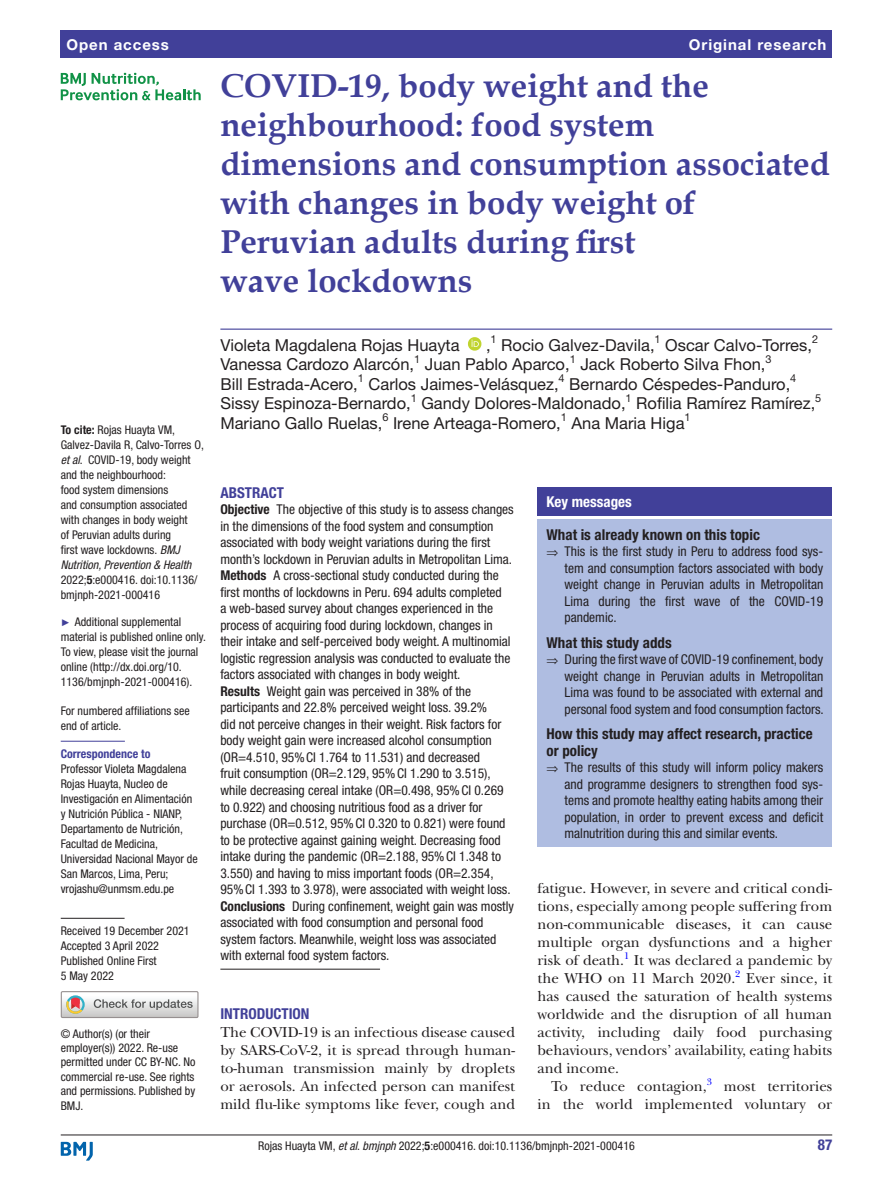
<style>
.page{position:relative;width:893px;height:1191px;background:#fff}
.page>*{position:absolute;margin:0;border:0;box-sizing:border-box;transform-origin:0 0}
.t1{font:700 33px/39px "Book Antiqua";color:#414099}
.t2{font:16.5px "Helvetica Neue LT Std";color:#231f20}
.t3{font:15px/18px "New Baskerville";color:#231f20;text-align:justify}
.t4{font:700 condensed 15px/16.5px "Helvetica Neue LT Std";color:#231f20}
.t5{font:700 15px "Helvetica Neue LT Std";letter-spacing:.065em;color:#fff}
.t6{font:700 condensed 15px "Helvetica Neue LT Std";color:#414099}
.t7{font:700 condensed 15px "Helvetica Neue LT Std";color:#fff}
.t8{font:condensed 13.5px/16.5px "Helvetica Neue LT Std";color:#231f20;text-align:justify}
.t9{font:condensed 12px/15px "Helvetica Neue LT Std";color:#231f20}
.t10{font:700 condensed 12px "Helvetica Neue LT Std";color:#414099}
.t11{font:10.95px "Helvetica Neue LT Std";color:#231f20}
.t12{font:9.9px "New Baskerville";color:#00f}
.s1{font-weight:700}
.s2{font-style:italic}
.s3{font-family:"Arial";font-stretch:normal;font-size:9.75px;color:#414099}
</style>
<div class="page">
<hr style="left:61px;top:1134px;width:771px;height:1px;background:#231f20">
<svg style="left:61px;top:1141px;width:32px;height:19px"></svg>
<div style="left:61px;top:31px;width:771px;height:27px;background:#414099"></div>
<hr style="left:220px;top:328px;width:612px;height:2px;background:#414099">
<svg style="left:468px;top:337px;width:13px;height:14px"></svg>
<hr style="left:61px;top:741px;width:64px;height:1px;background:#414099">
<hr style="left:61px;top:918px;width:64px;height:1px;background:#231f20">
<div style="left:61px;top:991px;width:138px;height:27px;border:1px solid #969090"></div>
<svg style="left:61px;top:991px;width:137px;height:26px"></svg>
<svg style="left:61px;top:73px;width:140px;height:27px"></svg>
<hr style="left:220px;top:968px;width:160px;height:1px;background:#231f20">
<div style="left:538px;top:487px;width:294px;height:29px;background:#414099"></div>
<div style="left:538px;top:520px;width:294px;height:327px;background:#afbde1"></div>
<p class="t5" style="left:66px;top:35px;width:104px">Open access</p>
<p class="t5" style="left:689px;top:35px;width:139px">Original research</p>
<h1 class="t1" style="left:220px;top:66px;width:611px">COVID-19, body weight and the neighbourhood: food system dimensions and consumption associated with changes in body weight of<br>Peruvian adults during first<br>wave lockdowns</h1>
<p class="t9" style="left:61px;top:422px;width:145px"><span class="s1">To cite:</span> Rojas Huayta VM,<br>Galvez-Davila R, Calvo-Torres O, <span class="s2">et al</span>. COVID-19, body weight and the neighbourhood:<br>food system dimensions<br>and consumption associated with changes in body weight<br>of Peruvian adults during<br>first wave lockdowns. <span class="s2">BMJ<br>Nutrition, Prevention &amp; Health<br></span>2022;<span class="s1">5</span>:e000416. doi:10.1136/ bmjnph-2021-000416</p>
<p class="t9" style="left:61px;top:614px;width:147px"><span class="s3">►</span> Additional supplemental material is published online only.<br>To view, please visit the journal online (http://dx.doi.org/10.<br>1136/bmjnph-2021-000416).</p>
<p class="t9" style="left:61px;top:703px;width:130px">For numbered affiliations see end of article.</p>
<p class="t10" style="left:61px;top:746px;width:91px">Correspondence to</p>
<p class="t9" style="left:61px;top:761px;width:139px">Professor Violeta Magdalena<br>Rojas Huayta, Nucleo de<br>Investigación en Alimentación y Nutrición Pública - NIANP,<br>Departamento de Nutrición,<br>Facultad de Medicina,<br>Universidad Nacional Mayor de<br>San Marcos, Lima, Peru; vrojashu@unmsm.edu.pe</p>
<p class="t9" style="left:61px;top:923px;width:130px">Received 19 December 2021<br>Accepted 3 April 2022<br>Published Online First<br>5 May 2022</p>
<p class="t9" style="left:61px;top:1026px;width:136px;line-height:14.4px">© Author(s) (or their employer(s)) 2022. Re-use permitted under CC BY-NC. No commercial re-use. See rights and permissions. Published by<br>BMJ.</p>
<p class="t11" style="left:491px;top:333px;width:8px">1</p>
<p class="t2" style="left:501px;top:335px;width:155px">Rocio Galvez-Davila,</p>
<p class="t11" style="left:655px;top:333px;width:8px">1</p>
<p class="t2" style="left:665px;top:335px;width:148px">Oscar Calvo-Torres,</p>
<p class="t11" style="left:812px;top:333px;width:8px">2</p>
<p class="t2" style="left:220px;top:335px;width:241px">Violeta Magdalena Rojas Huayta</p>
<p class="t2" style="left:486px;top:335px;width:6px">,</p>
<p class="t2" style="left:220px;top:354px;width:195px">Vanessa Cardozo Alarcón,</p>
<p class="t11" style="left:414px;top:352px;width:8px">1</p>
<p class="t2" style="left:425px;top:354px;width:146px">Juan Pablo Aparco,</p>
<p class="t11" style="left:570px;top:352px;width:8px">1</p>
<p class="t2" style="left:580px;top:354px;width:187px">Jack Roberto Silva Fhon,</p>
<p class="t11" style="left:766px;top:352px;width:8px">3</p>
<p class="t2" style="left:220px;top:374px;width:139px">Bill Estrada-Acero,</p>
<p class="t11" style="left:358px;top:372px;width:8px">1</p>
<p class="t2" style="left:369px;top:374px;width:192px">Carlos Jaimes-Velásquez,</p>
<p class="t11" style="left:559px;top:372px;width:8px">4</p>
<p class="t2" style="left:569px;top:374px;width:222px">Bernardo Céspedes-Panduro,</p>
<p class="t11" style="left:790px;top:372px;width:8px">4</p>
<p class="t2" style="left:220px;top:393px;width:192px">Sissy Espinoza-Bernardo,</p>
<p class="t11" style="left:411px;top:391px;width:8px">1</p>
<p class="t2" style="left:421px;top:393px;width:206px">Gandy Dolores-Maldonado,</p>
<p class="t11" style="left:626px;top:391px;width:8px">1</p>
<p class="t2" style="left:636px;top:393px;width:181px">Rofilia Ramírez Ramírez,</p>
<p class="t11" style="left:815px;top:391px;width:8px">5</p>
<p class="t2" style="left:220px;top:413px;width:163px">Mariano Gallo Ruelas,</p>
<p class="t11" style="left:382px;top:411px;width:8px">6</p>
<p class="t2" style="left:393px;top:413px;width:169px">Irene Arteaga-Romero,</p>
<p class="t11" style="left:561px;top:411px;width:8px">1</p>
<p class="t2" style="left:571px;top:413px;width:115px">Ana Maria Higa</p>
<p class="t11" style="left:684px;top:411px;width:8px">1</p>
<p class="t6" style="left:220px;top:483px;width:65px">ABSTRACT</p>
<p class="t8" style="left:220px;top:501px;width:295px;text-align:left"><span class="s1">Objective</span> The objective of this study is to assess changes in the dimensions of the food system and consumption associated with body weight variations during the first month’s lockdown in Peruvian adults in Metropolitan Lima.<br><span class="s1">Methods</span> A cross-sectional study conducted during the first months of lockdowns in Peru. 694 adults completed<br>a web-based survey about changes experienced in the process of acquiring food during lockdown, changes in their intake and self-perceived body weight. A multinomial logistic regression analysis was conducted to evaluate the factors associated with changes in body weight.<br><span class="s1">Results</span> Weight gain was perceived in 38% of the participants and 22.8% perceived weight loss. 39.2%<br>did not perceive changes in their weight. Risk factors for body weight gain were increased alcohol consumption (OR=4.510, 95%CI 1.764 to 11.531) and decreased<br>fruit consumption (OR=2.129, 95%CI 1.290 to 3.515), while decreasing cereal intake (OR=0.498, 95%CI 0.269 to 0.922) and choosing nutritious food as a driver for purchase (OR=0.512, 95%CI 0.320 to 0.821) were found to be protective against gaining weight. Decreasing food intake during the pandemic (OR=2.188, 95%CI 1.348 to 3.550) and having to miss important foods (OR=2.354, 95%CI 1.393 to 3.978), were associated with weight loss.<br><span class="s1">Conclusions</span> During confinement, weight gain was mostly associated with food consumption and personal food system factors. Meanwhile, weight loss was associated with external food system factors.</p>
<p class="t6" style="left:220px;top:1004px;width:91px">INTRODUCTION</p>
<p class="t3" style="left:220px;top:1023px;width:296px">The COVID-19 is an infectious disease caused by SARS-CoV-2, it is spread through human&shy;to-human transmission mainly by droplets or aerosols. An infected person can manifest mild flu-like symptoms like fever, cough and</p>
<p class="t7" style="left:547px;top:492px;width:87px">Key messages</p>
<p class="t4" style="left:547px;top:526px;width:215px">What is already known on this topic</p>
<p class="t8" style="left:565px;top:543px;width:260px;text-indent:-18px">⇒ This is the first study in Peru to address food sys&shy;tem and consumption factors associated with body weight change in Peruvian adults in Metropolitan Lima during the first wave of the COVID-19 pandemic.</p>
<p class="t4" style="left:547px;top:634px;width:127px">What this study adds</p>
<p class="t8" style="left:565px;top:651px;width:261px;text-indent:-18px">⇒ During the first wave of COVID-19 confinement, body weight change in Peruvian adults in Metropolitan Lima was found to be associated with external and personal food system and food consumption factors.</p>
<p class="t4" style="left:547px;top:725px;width:268px">How this study may affect research, practice or policy</p>
<p class="t8" style="left:565px;top:759px;width:260px;text-indent:-18px">⇒ The results of this study will inform policy makers and programme designers to strengthen food sys&shy;tems and promote healthy eating habits among their population, in order to prevent excess and deficit malnutrition during this and similar events.</p>
<p class="t3" style="left:538px;top:879px;width:296px">fatigue. However, in severe and critical condi&shy;tions, especially among people suffering from non-communicable diseases, it can cause multiple organ dysfunctions and a higher risk of death.</p>
<p class="t12" style="left:624px;top:949px;width:7px">1</p>
<p class="t3" style="left:538px;top:951px;width:296px;text-indent:96px">It was declared a pandemic by the WHO on 11 March 2020.</p>
<p class="t12" style="left:735px;top:967px;width:7px">2</p>
<p class="t3" style="left:746px;top:969px;width:88px">Ever since, it</p>
<p class="t3" style="left:538px;top:987px;width:296px">has caused the saturation of health systems</p>
<p class="t3" style="left:538px;top:1005px;width:296px">worldwide and the disruption of all human</p>
<p class="t3" style="left:538px;top:1023px;width:296px">activity, including daily food purchasing</p>
<p class="t3" style="left:538px;top:1041px;width:296px">behaviours, vendors’ availability, eating habits</p>
<p class="t3" style="left:538px;top:1059px;width:83px">and income.</p>
<p class="t3" style="left:551px;top:1077px;width:157px">To reduce contagion,</p>
<p class="t12" style="left:707px;top:1075px;width:7px">3</p>
<p class="t3" style="left:538px;top:1077px;width:296px;text-align:right">most territories<br>in the world implemented voluntary or</p>
<p class="t9" style="left:258px;top:1137px;width:378px">Rojas Huayta VM, <span class="s2">et al</span>. <span class="s2">bmjnph</span> 2022;<span class="s1">5</span>:e000416. doi:10.1136/bmjnph-2021-000416</p>
<p class="t6" style="left:818px;top:1135px;width:16px">87</p>
</div>
